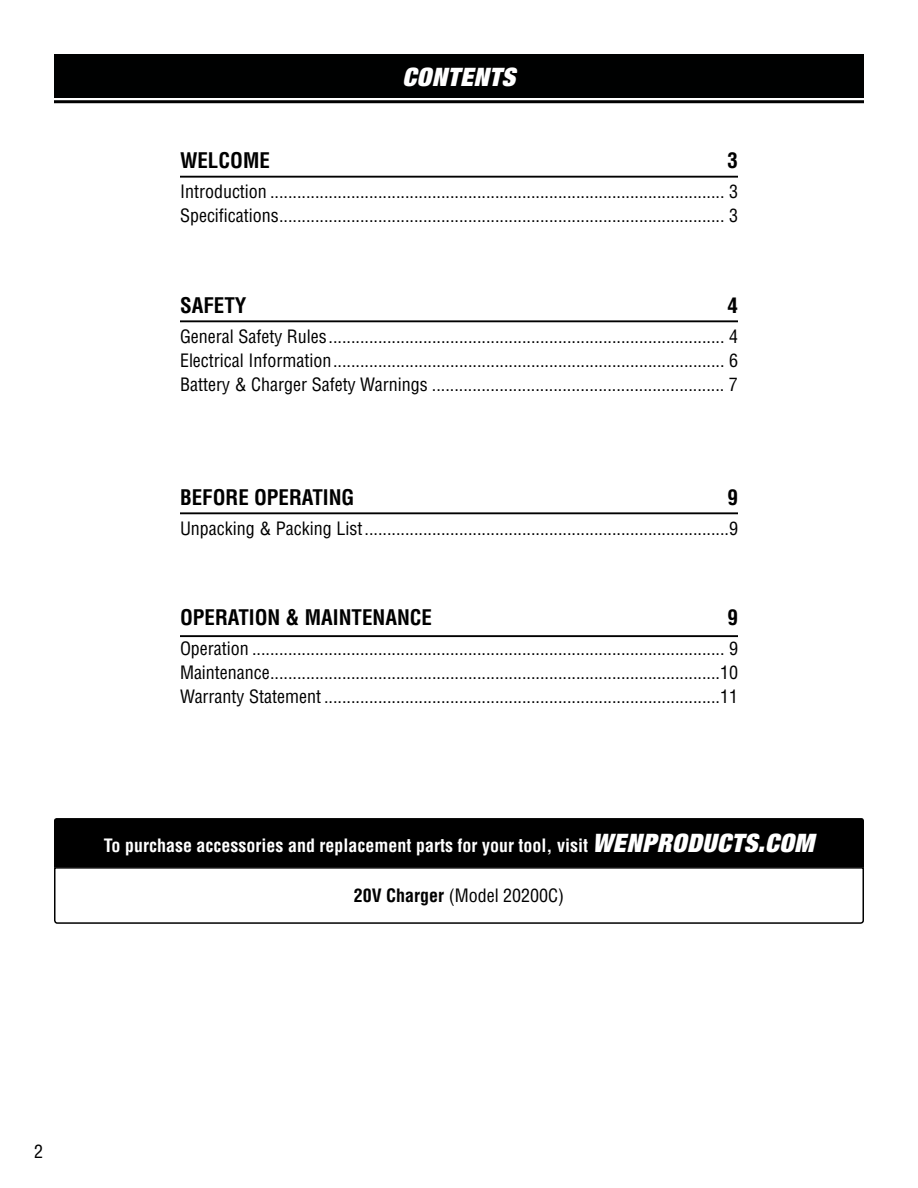
<style>
.page{position:relative;width:918px;height:1188px;background:#fff}
.page>*{position:absolute;margin:0;border:0;box-sizing:border-box;transform-origin:0 0}
.t1{font:italic 900 expanded 25.5px "Helvetica Neue";letter-spacing:.025em;color:#fff}
.t2{font:700 condensed 21px "Helvetica LT Std";color:#000}
.t3{font:condensed 18px/24px "Helvetica LT Std";color:#000;text-align:justify}
.t4{font:700 condensed 18px "Helvetica LT Std";color:#fff}
.s1{font-family:"Helvetica Neue";font-weight:900;font-style:italic;font-stretch:expanded;font-size:25.5px}
.s2{font-weight:700}
</style>
<div class="page">
<div style="left:54px;top:54px;width:810px;height:44px;background:#000101"></div>
<hr style="left:54px;top:100px;width:810px;height:3px;background:#000">
<hr style="left:180px;top:176px;width:558px;height:2px;background:#000">
<hr style="left:180px;top:320px;width:558px;height:2px;background:#000">
<hr style="left:180px;top:512px;width:558px;height:2px;background:#000">
<hr style="left:180px;top:635px;width:558px;height:2px;background:#000">
<div style="left:54px;top:818px;width:810px;height:48px;background:#000"></div>
<svg style="left:54px;top:866px;width:810px;height:58px"></svg>
<h1 class="t1" style="left:403px;top:61px;width:114px">CONTENTS</h1>
<p class="t2" style="left:180px;top:148px;width:91px">WELCOME</p>
<p class="t2" style="left:727px;top:148px;width:12px">3</p>
<p class="t3" style="left:180px;top:180px;width:559px">Introduction ..................................................................................................... 3<br>Specifications................................................................................................... 3</p>
<p class="t2" style="left:180px;top:292px;width:68px">SAFETY</p>
<p class="t2" style="left:727px;top:292px;width:12px">4</p>
<p class="t3" style="left:180px;top:325px;width:559px">General Safety Rules........................................................................................ 4<br>Electrical Information....................................................................................... 6<br>Battery &amp; Charger Safety Warnings ................................................................. 7</p>
<p class="t2" style="left:180px;top:484px;width:176px">BEFORE OPERATING</p>
<p class="t2" style="left:727px;top:484px;width:12px">9</p>
<p class="t3" style="left:180px;top:516px;width:559px">Unpacking &amp; Packing List.................................................................................9</p>
<p class="t2" style="left:180px;top:604px;width:254px">OPERATION &amp; MAINTENANCE</p>
<p class="t2" style="left:727px;top:604px;width:12px">9</p>
<p class="t3" style="left:180px;top:636px;width:559px">Operation ......................................................................................................... 9<br>Maintenance....................................................................................................10<br>Warranty Statement ........................................................................................11</p>
<p class="t4" style="left:104px;top:834px;width:712px">To purchase accessories and replacement parts for your tool, visit <span class="s1">WENPRODUCTS.COM</span></p>
<p class="t3" style="left:354px;top:883px;width:212px"><span class="s2">20V Charger</span> (Model 20200C)</p>
<p class="t3" style="left:34px;top:1139px;width:10px">2</p>
</div>
